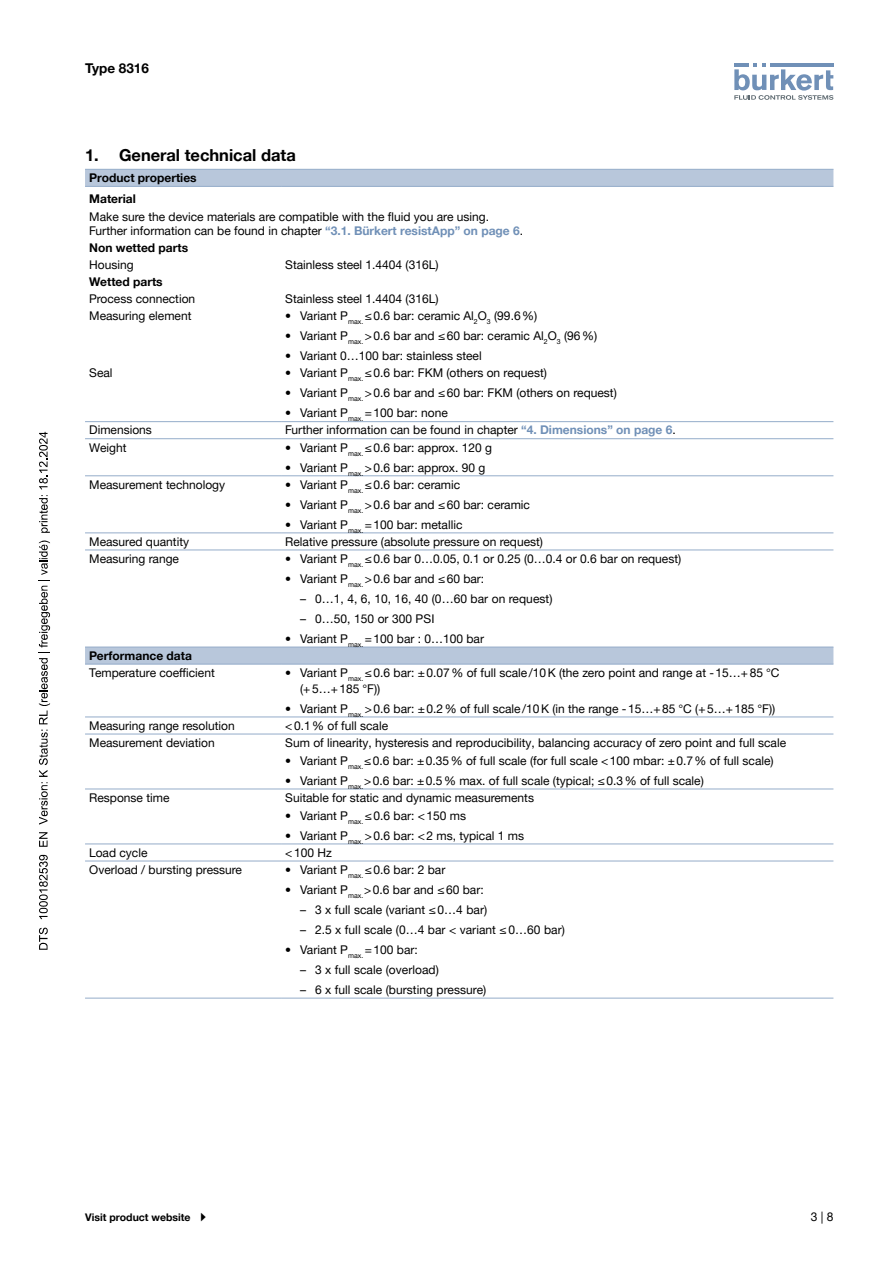
<style>
.page{position:relative;width:893px;height:1263px;background:#fff}
.page>*{position:absolute;margin:0;border:0;box-sizing:border-box;transform-origin:0 0}
.t1{font:700 16.5px "Helvetica Neue LTW1 G";color:#000}
.t2{font:700 13.5px "Helvetica Neue LTW1 G";color:#000}
.t3{font:12px/14.4px "Helvetica Neue LTW1 G";color:#000}
.t4{font:700 12px/21.3px "Helvetica Neue LTW1 G";color:#000}
.t5{font:700 10.5px "Helvetica Neue LTW1 G";color:#000}
.s1{font-weight:700;color:#7090b7}
</style>
<div class="page">
<svg style="left:734px;top:63px;width:99px;height:37px"></svg>
<svg style="left:85px;top:170px;width:748px;height:494px"></svg>
<hr style="left:85px;top:169px;width:196px;height:1px;background:#94acc9">
<hr style="left:281px;top:169px;width:552px;height:1px;background:#94acc9">
<hr style="left:85px;top:421px;width:196px;height:1px;background:#94acc9">
<hr style="left:85px;top:664px;width:196px;height:1px;background:#94acc9">
<hr style="left:281px;top:664px;width:552px;height:1px;background:#94acc9">
<hr style="left:85px;top:998px;width:196px;height:1px;background:#94acc9">
<hr style="left:281px;top:998px;width:552px;height:1px;background:#94acc9">
<hr style="left:85px;top:734px;width:196px;height:1px;background:#94acc9">
<hr style="left:281px;top:734px;width:552px;height:1px;background:#94acc9">
<hr style="left:85px;top:844px;width:196px;height:1px;background:#94acc9">
<hr style="left:281px;top:844px;width:552px;height:1px;background:#94acc9">
<hr style="left:281px;top:421px;width:552px;height:1px;background:#94acc9">
<hr style="left:281px;top:533px;width:552px;height:1px;background:#94acc9">
<hr style="left:85px;top:533px;width:196px;height:1px;background:#94acc9">
<hr style="left:85px;top:550px;width:196px;height:1px;background:#94acc9">
<hr style="left:281px;top:550px;width:552px;height:1px;background:#94acc9">
<hr style="left:85px;top:438px;width:196px;height:1px;background:#94acc9">
<hr style="left:281px;top:438px;width:552px;height:1px;background:#94acc9">
<hr style="left:85px;top:475px;width:196px;height:1px;background:#94acc9">
<hr style="left:281px;top:475px;width:552px;height:1px;background:#94acc9">
<hr style="left:85px;top:647px;width:196px;height:1px;background:#94acc9">
<hr style="left:281px;top:647px;width:552px;height:1px;background:#94acc9">
<hr style="left:85px;top:789px;width:196px;height:1px;background:#94acc9">
<hr style="left:281px;top:789px;width:552px;height:1px;background:#94acc9">
<hr style="left:85px;top:717px;width:196px;height:1px;background:#94acc9">
<hr style="left:281px;top:717px;width:552px;height:1px;background:#94acc9">
<hr style="left:85px;top:861px;width:196px;height:1px;background:#94acc9">
<hr style="left:281px;top:861px;width:552px;height:1px;background:#94acc9">
<hr style="left:85px;top:186px;width:196px;height:1px;background:#94acc9">
<hr style="left:281px;top:186px;width:552px;height:1px;background:#94acc9">
<svg style="left:39px;top:927px;width:9px;height:23px"></svg>
<svg style="left:39px;top:855px;width:9px;height:64px"></svg>
<svg style="left:39px;top:832px;width:9px;height:15px"></svg>
<svg style="left:39px;top:540px;width:11px;height:285px"></svg>
<svg style="left:39px;top:495px;width:11px;height:38px"></svg>
<svg style="left:39px;top:432px;width:9px;height:57px"></svg>
<p class="t2" style="left:85px;top:60px;width:65px">Type 8316</p>
<h1 class="t1" style="left:85px;top:145px;width:212px">1. General technical data</h1>
<p class="t4" style="left:89px;top:167px;width:109px">Product properties<br>Material</p>
<p class="t3" style="left:89px;top:209px;width:435px">Make sure the device materials are compatible with the fluid you are using.<br>Further information can be found in chapter <span class="s1">“3.1. Bürkert resistApp” on page 6</span>.</p>
<p class="t4" style="left:89px;top:237px;width:100px">Non wetted parts</p>
<p class="t3" style="left:89px;top:258px;width:46px">Housing</p>
<p class="t3" style="left:285px;top:258px;width:155px">Stainless steel 1.4404 (316L)</p>
<p class="t4" style="left:89px;top:271px;width:75px">Wetted parts</p>
<p class="t3" style="left:89px;top:292px;width:107px">Process connection</p>
<p class="t3" style="left:285px;top:292px;width:155px">Stainless steel 1.4404 (316L)</p>
<p class="t3" style="left:89px;top:309px;width:104px">Measuring element</p>
<p class="t3" style="left:285px;top:309px;width:253px">• Variant P<sub>max.</sub> ≤0.6 bar: ceramic Al<sub>2</sub>O<sub>3</sub> (99.6%)</p>
<p class="t3" style="left:285px;top:329px;width:313px">• Variant P<sub>max.</sub> &gt;0.6 bar and ≤60 bar: ceramic Al<sub>2</sub>O<sub>3</sub> (96%)</p>
<p class="t3" style="left:285px;top:349px;width:198px">• Variant 0…100 bar: stainless steel</p>
<p class="t3" style="left:89px;top:366px;width:25px">Seal</p>
<p class="t3" style="left:285px;top:366px;width:263px">• Variant P<sub>max.</sub> ≤0.6 bar: FKM (others on request)</p>
<p class="t3" style="left:285px;top:386px;width:333px">• Variant P<sub>max.</sub> &gt;0.6 bar and ≤60 bar: FKM (others on request)</p>
<p class="t3" style="left:285px;top:406px;width:164px">• Variant P<sub>max.</sub> =100 bar: none</p>
<p class="t3" style="left:89px;top:423px;width:64px">Dimensions</p>
<p class="t3" style="left:285px;top:423px;width:392px">Further information can be found in chapter <span class="s1">“4. Dimensions” on page 6</span>.</p>
<p class="t3" style="left:89px;top:440px;width:39px">Weight</p>
<p class="t3" style="left:285px;top:440px;width:208px">• Variant P<sub>max.</sub> ≤0.6 bar: approx. 120 g</p>
<p class="t3" style="left:285px;top:460px;width:202px">• Variant P<sub>max.</sub> &gt;0.6 bar: approx. 90 g</p>
<p class="t3" style="left:89px;top:477px;width:137px">Measurement technology</p>
<p class="t3" style="left:285px;top:477px;width:176px">• Variant P<sub>max.</sub> ≤0.6 bar: ceramic</p>
<p class="t3" style="left:285px;top:497px;width:246px">• Variant P<sub>max.</sub> &gt;0.6 bar and ≤60 bar: ceramic</p>
<p class="t3" style="left:285px;top:517px;width:179px">• Variant P<sub>max.</sub> =100 bar: metallic</p>
<p class="t3" style="left:89px;top:534px;width:101px">Measured quantity</p>
<p class="t3" style="left:285px;top:534px;width:259px">Relative pressure (absolute pressure on request)</p>
<p class="t3" style="left:89px;top:551px;width:91px">Measuring range</p>
<p class="t3" style="left:285px;top:551px;width:397px">• Variant P<sub>max.</sub> ≤0.6 bar 0…0.05, 0.1 or 0.25 (0…0.4 or 0.6 bar on request)</p>
<p class="t3" style="left:285px;top:571px;width:200px">• Variant P<sub>max.</sub> &gt;0.6 bar and ≤60 bar:</p>
<p class="t3" style="left:300px;top:591px;width:254px">– 0…1, 4, 6, 10, 16, 40 (0…60 bar on request)</p>
<p class="t3" style="left:300px;top:611px;width:136px">– 0…50, 150 or 300 PSI</p>
<p class="t3" style="left:285px;top:631px;width:200px">• Variant P<sub>max.</sub> =100 bar : 0…100 bar</p>
<p class="t4" style="left:89px;top:645px;width:104px">Performance data</p>
<p class="t3" style="left:89px;top:665px;width:127px">Temperature coefficient</p>
<p class="t3" style="left:300px;top:665px;width:481px;line-height:15.8px;text-indent:-15px">• Variant P<sub>max.</sub> ≤0.6 bar: ±0.07% of full scale/10K (the zero point and range at -15…+85 °C (+5…+185 °F))</p>
<p class="t3" style="left:285px;top:701px;width:491px">• Variant P<sub>max.</sub> &gt;0.6 bar: ±0.2% of full scale/10K (in the range -15…+85 °C (+5…+185 °F))</p>
<p class="t3" style="left:89px;top:718px;width:147px">Measuring range resolution</p>
<p class="t3" style="left:285px;top:718px;width:104px">&lt;0.1% of full scale</p>
<p class="t3" style="left:89px;top:735px;width:127px">Measurement deviation</p>
<p class="t3" style="left:285px;top:735px;width:502px">Sum of linearity, hysteresis and reproducibility, balancing accuracy of zero point and full scale</p>
<p class="t3" style="left:285px;top:753px;width:490px">• Variant P<sub>max.</sub>≤0.6 bar: ±0.35% of full scale (for full scale &lt;100 mbar: ±0.7% of full scale)</p>
<p class="t3" style="left:285px;top:773px;width:420px">• Variant P<sub>max.</sub>&gt;0.6 bar: ±0.5% max. of full scale (typical; ≤0.3% of full scale)</p>
<p class="t3" style="left:89px;top:790px;width:82px">Response time</p>
<p class="t3" style="left:285px;top:790px;width:250px">Suitable for static and dynamic measurements</p>
<p class="t3" style="left:285px;top:808px;width:182px">• Variant P<sub>max.</sub> ≤0.6 bar: &lt;150 ms</p>
<p class="t3" style="left:285px;top:828px;width:240px">• Variant P<sub>max.</sub> &gt;0.6 bar: &lt;2 ms, typical 1 ms</p>
<p class="t3" style="left:89px;top:845px;width:60px">Load cycle</p>
<p class="t3" style="left:285px;top:845px;width:48px">&lt;100 Hz</p>
<p class="t3" style="left:89px;top:862px;width:154px">Overload / bursting pressure</p>
<p class="t3" style="left:285px;top:862px;width:162px">• Variant P<sub>max.</sub> ≤0.6 bar: 2 bar</p>
<p class="t3" style="left:285px;top:882px;width:200px">• Variant P<sub>max.</sub>&gt;0.6 bar and ≤60 bar:</p>
<p class="t3" style="left:300px;top:902px;width:189px">– 3 x full scale (variant ≤0…4 bar)</p>
<p class="t3" style="left:300px;top:922px;width:266px">– 2.5 x full scale (0…4 bar &lt; variant ≤0…60 bar)</p>
<p class="t3" style="left:285px;top:942px;width:134px">• Variant P<sub>max.</sub> =100 bar:</p>
<p class="t3" style="left:300px;top:962px;width:140px">– 3 x full scale (overload)</p>
<p class="t3" style="left:300px;top:982px;width:188px">– 6 x full scale (bursting pressure)</p>
<p class="t5" style="left:85px;top:1211px;width:107px">Visit product website</p>
<p class="t3" style="left:811px;top:1209px;width:24px">3 | 8</p>
</div>
